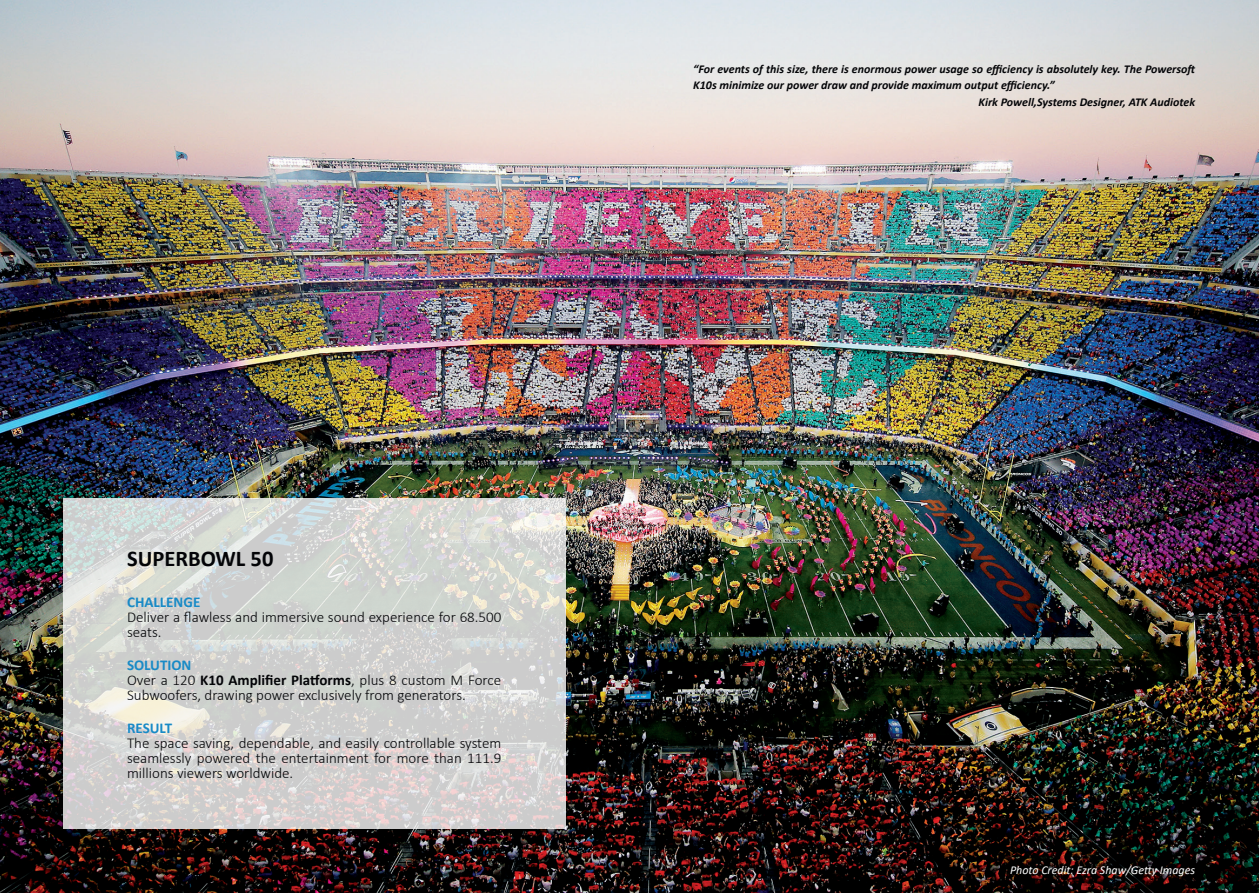
<style>
.page{position:relative;width:1259px;height:893px;background:#fff}
.page>*{position:absolute;margin:0;border:0;box-sizing:border-box;transform-origin:0 0}
.Title_box{font:700 22.5px "Calibri";color:#030407}
.Text_xs{font:300 15px/15px "Calibri";color:#030407}
.h4_blue{font:700 15px "Calibri";color:#188ac6}
.t1{font:italic 700 12px/16.5px "Calibri";color:#030407}
.t2{font:italic 12px "Calibri";color:#fff}
.s1{font-weight:700}
</style>
<div class="page">
<img style="left:0;top:0;width:1259px;height:893px">
<svg style="left:63px;top:498px;width:503px;height:331px;background:#d4d4d2"></svg>
<p class="Title_box" style="left:127px;top:543px;width:148px">SUPERBOWL 50</p>
<p class="h4_blue" style="left:127px;top:591px;width:75px">CHALLENGE</p>
<p class="Text_xs" style="left:127px;top:609px;width:376px">Deliver a flawless and immersive sound experience for 68.500 seats.</p>
<p class="h4_blue" style="left:127px;top:654px;width:66px">SOLUTION</p>
<p class="Text_xs" style="left:127px;top:672px;width:376px">Over a 120 <span class="s1">K10 Amplifier Platforms</span>, plus 8 custom M Force<br>Subwoofers, drawing power exclusively from generators.</p>
<p class="h4_blue" style="left:127px;top:717px;width:47px">RESULT</p>
<p class="Text_xs" style="left:127px;top:735px;width:376px;text-align:justify">The space saving, dependable, and easily controllable system seamlessly powered the entertainment for more than 111.9 millions viewers worldwide.</p>
<p class="t1" style="left:693px;top:60px;width:504px">“For events of this size, there is enormous power usage so efficiency is absolutely key. The Powersoft<br>K10s minimize our power draw and provide maximum output efficiency.”</p>
<p class="t1" style="left:978px;top:93px;width:218px">Kirk Powell,Systems Designer, ATK Audiotek</p>
<p class="t2" style="left:1010px;top:862px;width:187px">Photo Credit: Ezra Shaw/Getty Images</p>
</div>
